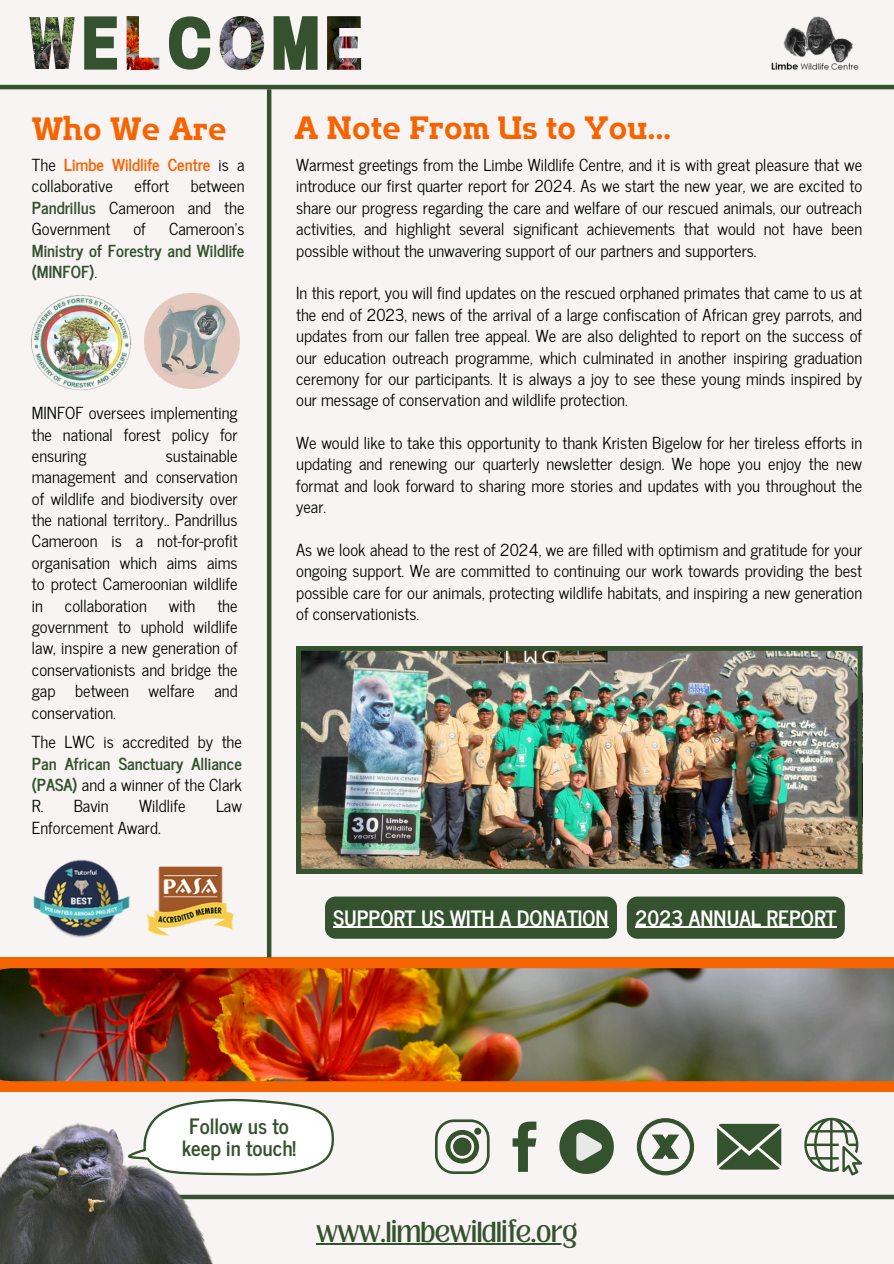
<style>
.page{position:relative;width:894px;height:1264px;background:#fff}
.page>*{position:absolute;margin:0;border:0;box-sizing:border-box;transform-origin:0 0}
.t1{font:32.25px "Flatory Slab 700";color:#f66401}
.t2{font:22.2px "Loubag";color:#34522d}
.t3{font:700 21px "News Cycle";color:#fff}
.t4{font:700 21px/22.5px "News Cycle";color:#34522d;text-align:center}
.t5{font:16.5px/21.3px "News Cycle";color:#000;text-align:justify}
.t6{font:700 16.5px/21.3px "News Cycle";color:#34522d;text-align:justify}
.s1{font-weight:700;color:#f66401}
.s2{font-weight:700;color:#34522d}
.s3{font-weight:400;color:#000}
</style>
<div class="page">
<div style="left:0;top:0;width:893px;height:1263px;background:#f8f4f4"></div>
<div style="left:0;top:957px;width:893px;height:134px;background:#f66401"></div>
<img style="left:0;top:968px;width:893px;height:113px">
<svg style="left:269px;top:1100px;width:65px;height:75px"></svg>
<svg style="left:717px;top:1123px;width:64px;height:46px;background:#556d4e"></svg>
<svg style="left:804px;top:1117px;width:57px;height:58px"></svg>
<svg style="left:512px;top:1121px;width:24px;height:50px"></svg>
<svg style="left:636px;top:1118px;width:58px;height:57px"></svg>
<svg style="left:435px;top:1119px;width:54px;height:54px"></svg>
<div style="left:474px;top:1127px;width:7px;height:7px;background:#34522d;border-radius:50%"></div>
<svg style="left:559px;top:1119px;width:54px;height:54px"></svg>
<img style="left:29px;top:17px;width:46px;height:52px">
<svg style="left:84px;top:16px;width:33px;height:54px"></svg>
<img style="left:126px;top:16px;width:33px;height:54px">
<svg style="left:169px;top:16px;width:41px;height:54px"></svg>
<img style="left:219px;top:16px;width:45px;height:54px">
<svg style="left:273px;top:16px;width:44px;height:54px;background:#536b4c"></svg>
<img style="left:327px;top:16px;width:34px;height:54px">
<hr style="left:0;top:85px;width:893px;height:4px;background:#34522d">
<img style="left:771px;top:16px;width:88px;height:54px">
<hr style="left:267px;top:89px;width:4px;height:868px;background:#34522d">
<img style="left:146px;top:866px;width:88px;height:70px">
<img style="left:33px;top:859px;width:97px;height:79px">
<div style="left:0;top:1194px;width:893px;height:5px;background:#34522d"></div>
<img style="left:0;top:1063px;width:269px;height:200px">
<img style="left:31px;top:295px;width:101px;height:95px">
<img style="left:144px;top:293px;width:95px;height:95px">
<hr style="left:316px;top:1243px;width:261px;height:1px;background:#34522d">
<img style="left:296px;top:646px;width:565px;height:227px">
<div style="left:325px;top:896px;width:291px;height:42px;background:#34522d"></div>
<hr style="left:333px;top:926px;width:275px;height:1px;background:#fff">
<div style="left:626px;top:896px;width:218px;height:42px;background:#34522d"></div>
<hr style="left:635px;top:926px;width:201px;height:1px;background:#fff">
<p class="t1" style="left:32px;top:110px;width:196px">Who We Are</p>
<h1 class="t1" style="left:294px;top:109px;width:378px">A Note From Us to You...</h1>
<p class="t5" style="left:32px;top:153px;width:214px">The <span class="s1">Limbe Wildlife Centre</span> is a collaborative</p>
<h2 class="t5" style="left:296px;top:153px;width:567px">Warmest greetings from the Limbe Wildlife Centre, and it is with great pleasure that we introduce our first quarter report for 2024. As we start the new year, we are excited to share our progress regarding the care and welfare of our rescued animals, our outreach activities, and highlight several significant achievements that would not have been possible without the unwavering support of our partners and supporters.</h2>
<h2 class="t5" style="left:296px;top:281px;width:567px">In this report, you will find updates on the rescued orphaned primates that came to us at the end of 2023, news of the arrival of a large confiscation of African grey parrots, and updates from our fallen tree appeal. We are also delighted to report on the success of our education outreach programme, which culminated in another inspiring graduation ceremony for our participants. It is always a joy to see these young minds inspired by our message of conservation and wildlife protection.</h2>
<p class="t5" style="left:296px;top:431px;width:567px">We would like to take this opportunity to thank Kristen Bigelow for her tireless efforts in updating and renewing our quarterly newsletter design. We hope you enjoy the new format and look forward to sharing more stories and updates with you throughout the year.</p>
<p class="t5" style="left:296px;top:538px;width:567px">As we look ahead to the rest of 2024, we are filled with optimism and gratitude for your ongoing support. We are committed to continuing our work towards providing the best possible care for our animals, protecting wildlife habitats, and inspiring a new generation of conservationists.</p>
<p class="t5" style="left:134px;top:175px;width:36px">effort</p>
<p class="t5" style="left:32px;top:175px;width:214px;text-indent:159px">between <span class="s2">Pandrillus</span> Cameroon and the Government</p>
<p class="t6" style="left:32px;top:217px;width:214px;text-indent:137px"><span class="s3">Cameroon’s </span>Ministry of Forestry and Wildlife (MINFOF)<span class="s3">.</span></p>
<p class="t5" style="left:133px;top:217px;width:14px">of</p>
<p class="t5" style="left:32px;top:401px;width:207px">MINFOF oversees implementing the national forest policy for ensuring</p>
<p class="t5" style="left:32px;top:444px;width:207px;text-indent:134px">sustainable management and conservation of wildlife and biodiversity over the national territory.. Pandrillus Cameroon is a not-for-profit organisation which aims aims to protect Cameroonian wildlife in</p>
<p class="t5" style="left:32px;top:594px;width:207px;text-indent:185px">the government to uphold wildlife law, inspire a new generation of conservationists and bridge the gap between welfare and conservation.</p>
<p class="t5" style="left:32px;top:730px;width:211px">The LWC is accredited by the <span class="s2">Pan African Sanctuary Alliance (PASA)</span> and a winner of the Clark R. Bavin</p>
<p class="t5" style="left:65px;top:594px;width:83px">collaboration</p>
<p class="t5" style="left:169px;top:594px;width:28px">with</p>
<p class="t5" style="left:139px;top:794px;width:48px">Wildlife</p>
<p class="t5" style="left:216px;top:794px;width:27px">Law</p>
<p class="t5" style="left:32px;top:816px;width:130px">Enforcement Award.</p>
<p class="t3" style="left:333px;top:899px;width:276px">SUPPORT US WITH A DONATION</p>
<h3 class="t3" style="left:635px;top:899px;width:202px">2023 ANNUAL REPORT</h3>
<p class="t4" style="left:182px;top:1113px;width:116px">Follow us to keep in touch!</p>
<p class="t2" style="left:316px;top:1214px;width:262px">www.limbewildlife.org</p>
</div>
